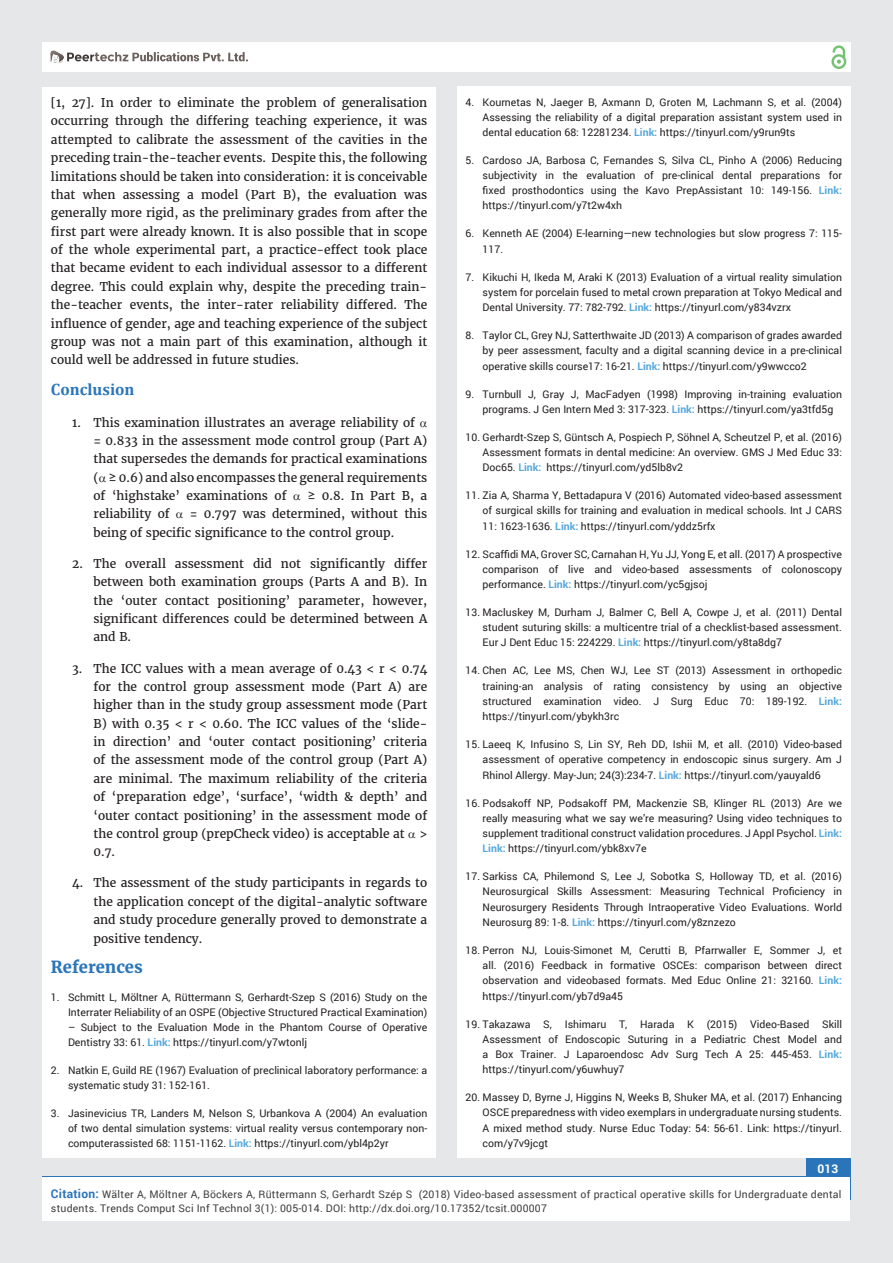
<style>
.page{position:relative;width:893px;height:1263px;background:#e6e7e9}
.page>*{position:absolute;margin:0;border:0;box-sizing:border-box;transform-origin:0 0}
.t1{font:700 16.5px "Cambria";color:#2a75ba}
.t2{font:700 16.5px "Merriweather";color:#2a75ba}
.t3{font:12px/18.5px "Merriweather";color:#231f20;text-align:justify}
.t4{font:700 12px "Roboto";color:#fff}
.t5{font:10.5px/15.1px "Roboto";color:#231f20;text-align:justify}
.t6{font:10.5px/13.5px "Roboto";letter-spacing:.02em;color:#3e3e3f}
.s1{font-weight:700;color:#56a7dc}
.s2{font-weight:700;font-size:12px;color:#2a75ba}
</style>
<div class="page">
<div style="left:42px;top:43px;width:808px;height:29px;background:#fff"></div>
<div style="left:831px;top:54px;width:15px;height:15px;border:2px solid #72c272;border-radius:50%"></div>
<svg style="left:831px;top:45px;width:15px;height:19px"></svg>
<div style="left:806px;top:1157px;width:44px;height:43px;background:#2a75ba"></div>
<svg style="left:49px;top:50px;width:199px;height:14px"></svg>
<div style="left:42px;top:1177px;width:808px;height:43px;background:#fff"></div>
<div style="left:42px;top:87px;width:394px;height:1070px;background:#fff"></div>
<div style="left:457px;top:87px;width:393px;height:1071px;background:#fff"></div>
<p class="t3" style="left:51px;top:94px;width:378px">[1, 27]. In order to eliminate the problem of generalisation occurring through the differing teaching experience, it was attempted to calibrate the assessment of the cavities in the preceding train-the-teacher events. Despite this, the following limitations should be taken into consideration: it is conceivable that when assessing a model (Part B), the evaluation was generally more rigid, as the preliminary grades from after the first part were already known. It is also possible that in scope of the whole experimental part, a practice-effect took place that became evident to each individual assessor to a different degree. This could explain why, despite the preceding train&shy;the-teacher events, the inter-rater reliability differed. The influence of gender, age and teaching experience of the subject group was not a main part of this examination, although it could well be addressed in future studies.</p>
<h1 class="t1" style="left:51px;top:380px;width:85px">Conclusion</h1>
<p class="t3" style="left:94px;top:413px;width:335px;text-align:left;text-indent:-21px">1. This examination illustrates an average reliability of<br>= 0.833 in the assessment mode control group (Part A) that supersedes the demands for practical examinations ( ≥ 0.6) and also encompasses the general requirements of ‘highstake’ examinations of</p>
<p class="t3" style="left:307px;top:487px;width:122px">≥ 0.8. In Part B, a</p>
<p class="t3" style="left:94px;top:505px;width:78px">reliability of</p>
<p class="t3" style="left:94px;top:505px;width:335px;text-indent:96px">= 0.797 was determined, without this being of specific significance to the control group.</p>
<p class="t3" style="left:94px;top:554px;width:335px;text-indent:-21px">2. The overall assessment did not significantly differ between both examination groups (Parts A and B). In the ‘outer contact positioning’ parameter, however, significant differences could be determined between A and B.</p>
<p class="t3" style="left:94px;top:659px;width:335px;text-indent:-21px">3. The ICC values with a mean average of 0.43 &lt; r &lt; 0.74 for the control group assessment mode (Part A) are higher than in the study group assessment mode (Part B) with 0.35 &lt; r &lt; 0.60. The ICC values of the ‘slide&shy;in direction’ and ‘outer contact positioning’ criteria of the assessment mode of the control group (Part A) are minimal. The maximum reliability of the criteria of ‘preparation edge’, ‘surface’, ‘width &amp; depth’ and ‘outer contact positioning’ in the assessment mode of the control group (prepCheck video) is acceptable at &gt; 0.7.</p>
<p class="t3" style="left:94px;top:874px;width:335px;text-indent:-21px">4. The assessment of the study participants in regards to the application concept of the digital-analytic software and study procedure generally proved to demonstrate a positive tendency.</p>
<h1 class="t2" style="left:51px;top:957px;width:93px">References</h1>
<p class="t5" style="left:51px;top:990px;width:378px;text-align:right">1. Schmitt L, Möltner A, Rüttermann S, Gerhardt-Szep S (2016) Study on the<br>Interrater Reliability of an OSPE (Objective Structured Practical Examination)</p>
<p class="t5" style="left:68px;top:1020px;width:361px">– Subject to the Evaluation Mode in the Phantom Course of Operative<br>Dentistry 33: 61. <span class="s1">Link:</span> https://tinyurl.com/y7wtonlj</p>
<p class="t5" style="left:68px;top:1062px;width:361px;text-indent:-17px">2. Natkin E, Guild RE (1967) Evaluation of preclinical laboratory performance: a systematic study 31: 152-161.</p>
<p class="t5" style="left:68px;top:1105px;width:361px;text-indent:-17px">3. Jasinevicius TR, Landers M, Nelson S, Urbankova A (2004) An evaluation of two dental simulation systems: virtual reality versus contemporary non&shy;computerassisted 68: 1151-1162. <span class="s1">Link:</span> https://tinyurl.com/ybl4p2yr</p>
<p class="t5" style="left:483px;top:95px;width:361px;text-indent:-17px">4. Kournetas N, Jaeger B, Axmann D, Groten M, Lachmann S, et al. (2004)<br>Assessing the reliability of a digital preparation assistant system used in dental education 68: 12281234. <span class="s1">Link:</span> https://tinyurl.com/y9run9ts</p>
<p class="t5" style="left:483px;top:152px;width:361px;text-indent:-17px">5. Cardoso JA, Barbosa C, Fernandes S, Silva CL, Pinho A (2006) Reducing subjectivity in the evaluation of pre-clinical dental preparations for fixed prosthodontics using the Kavo PrepAssistant 10: 149-156. <span class="s1">Link: </span>https://tinyurl.com/y7t2w4xh</p>
<p class="t5" style="left:483px;top:226px;width:361px;text-indent:-17px">6. Kenneth AE (2004) E-learning—new technologies but slow progress 7: 115-<br>117.</p>
<p class="t5" style="left:483px;top:269px;width:361px;text-indent:-17px">7. Kikuchi H, Ikeda M, Araki K (2013) Evaluation of a virtual reality simulation system for porcelain fused to metal crown preparation at Tokyo Medical and Dental University. 77: 782-792. <span class="s1">Link:</span> https://tinyurl.com/y834vzrx</p>
<p class="t5" style="left:483px;top:327px;width:361px;text-indent:-17px">8. Taylor CL, Grey NJ, Satterthwaite JD (2013) A comparison of grades awarded by peer assessment, faculty and a digital scanning device in a pre-clinical operative skills course17: 16-21. <span class="s1">Link:</span> https://tinyurl.com/y9wwcco2</p>
<p class="t5" style="left:483px;top:386px;width:361px;text-indent:-17px">9. Turnbull J, Gray J, MacFadyen (1998) Improving in-training evaluation programs. J Gen Intern Med 3: 317-323. <span class="s1">Link:</span> https://tinyurl.com/ya3tfd5g</p>
<p class="t5" style="left:483px;top:429px;width:361px;text-indent:-17px">10. Gerhardt-Szep S, Güntsch A, Pospiech P, Söhnel A, Scheutzel P, et al. (2016)<br>Assessment formats in dental medicine: An overview. GMS J Med Educ 33:<br>Doc65. <span class="s1">Link:</span> https://tinyurl.com/yd5lb8v2</p>
<p class="t5" style="left:483px;top:487px;width:361px;text-indent:-17px">11. Zia A, Sharma Y, Bettadapura V (2016) Automated video-based assessment of surgical skills for training and evaluation in medical schools. Int J CARS 11: 1623-1636. <span class="s1">Link:</span> https://tinyurl.com/yddz5rfx</p>
<p class="t5" style="left:483px;top:546px;width:361px;text-indent:-17px">12. Scaffidi MA, Grover SC, Carnahan H, Yu JJ, Yong E, et all. (2017) A prospective comparison of live and video-based assessments of colonoscopy performance. <span class="s1">Link:</span> https://tinyurl.com/yc5gjsoj</p>
<p class="t5" style="left:483px;top:604px;width:361px;text-indent:-17px">13. Macluskey M, Durham J, Balmer C, Bell A, Cowpe J, et al. (2011) Dental student suturing skills: a multicentre trial of a checklist-based assessment.<br>Eur J Dent Educ 15: 224229. <span class="s1">Link:</span> https://tinyurl.com/y8ta8dg7</p>
<p class="t5" style="left:483px;top:663px;width:361px;text-indent:-17px">14. Chen AC, Lee MS, Chen WJ, Lee ST (2013) Assessment in orthopedic training-an analysis of rating consistency by using an objective structured examination video. J Surg Educ 70: 189-192. <span class="s1">Link: </span>https://tinyurl.com/ybykh3rc</p>
<p class="t5" style="left:483px;top:736px;width:361px;text-indent:-17px">15. Laeeq K, Infusino S, Lin SY, Reh DD, Ishii M, et all. (2010) Video-based assessment of operative competency in endoscopic sinus surgery. Am J Rhinol Allergy. May-Jun; 24(3):234-7. <span class="s1">Link:</span> https://tinyurl.com/yauyald6</p>
<p class="t5" style="left:483px;top:795px;width:361px;text-indent:-17px">16. Podsakoff NP, Podsakoff PM, Mackenzie SB, Klinger RL (2013) Are we really measuring what we say we’re measuring? Using video techniques to supplement traditional construct validation procedures. J Appl Psychol. <span class="s1">Link:<br>Link:</span> https://tinyurl.com/ybk8xv7e</p>
<p class="t5" style="left:483px;top:869px;width:361px;text-indent:-17px">17. Sarkiss CA, Philemond S, Lee J, Sobotka S, Holloway TD, et al. (2016)<br>Neurosurgical Skills Assessment: Measuring Technical Proficiency in Neurosurgery Residents Through Intraoperative Video Evaluations. World Neurosurg 89: 1-8. <span class="s1">Link:</span> https://tinyurl.com/y8znzezo</p>
<p class="t5" style="left:483px;top:942px;width:361px;text-indent:-17px">18. Perron NJ, Louis-Simonet M, Cerutti B, Pfarrwaller E, Sommer J, et all. (2016) Feedback in formative OSCEs: comparison between direct observation and videobased formats. Med Educ Online 21: 32160. <span class="s1">Link: </span>https://tinyurl.com/yb7d9a45</p>
<p class="t5" style="left:483px;top:1016px;width:361px;text-indent:-17px">19. Takazawa S, Ishimaru T, Harada K (2015) Video-Based Skill Assessment of Endoscopic Suturing in a Pediatric Chest Model and a Box Trainer. J Laparoendosc Adv Surg Tech A 25: 445-453. <span class="s1">Link: </span>https://tinyurl.com/y6uwhuy7</p>
<p class="t5" style="left:483px;top:1090px;width:361px;text-indent:-17px">20. Massey D, Byrne J, Higgins N, Weeks B, Shuker MA, et al. (2017) Enhancing OSCE preparedness with video exemplars in undergraduate nursing students.<br>A mixed method study. Nurse Educ Today: 54: 56-61. Link: https://tinyurl. com/y7v9jcgt</p>
<p class="t4" style="left:817px;top:1161px;width:22px">013</p>
<p class="t6" style="left:51px;top:1188px;width:792px"><span class="s2">Citation:</span> Wälter A, Möltner A, Böckers A, Rüttermann S, Gerhardt Szép S (2018) Video-based assessment of practical operative skills for Undergraduate dental students. Trends Comput Sci Inf Technol 3(1): 005-014. DOI: http://dx.doi.org/10.17352/tcsit.000007</p>
</div>
